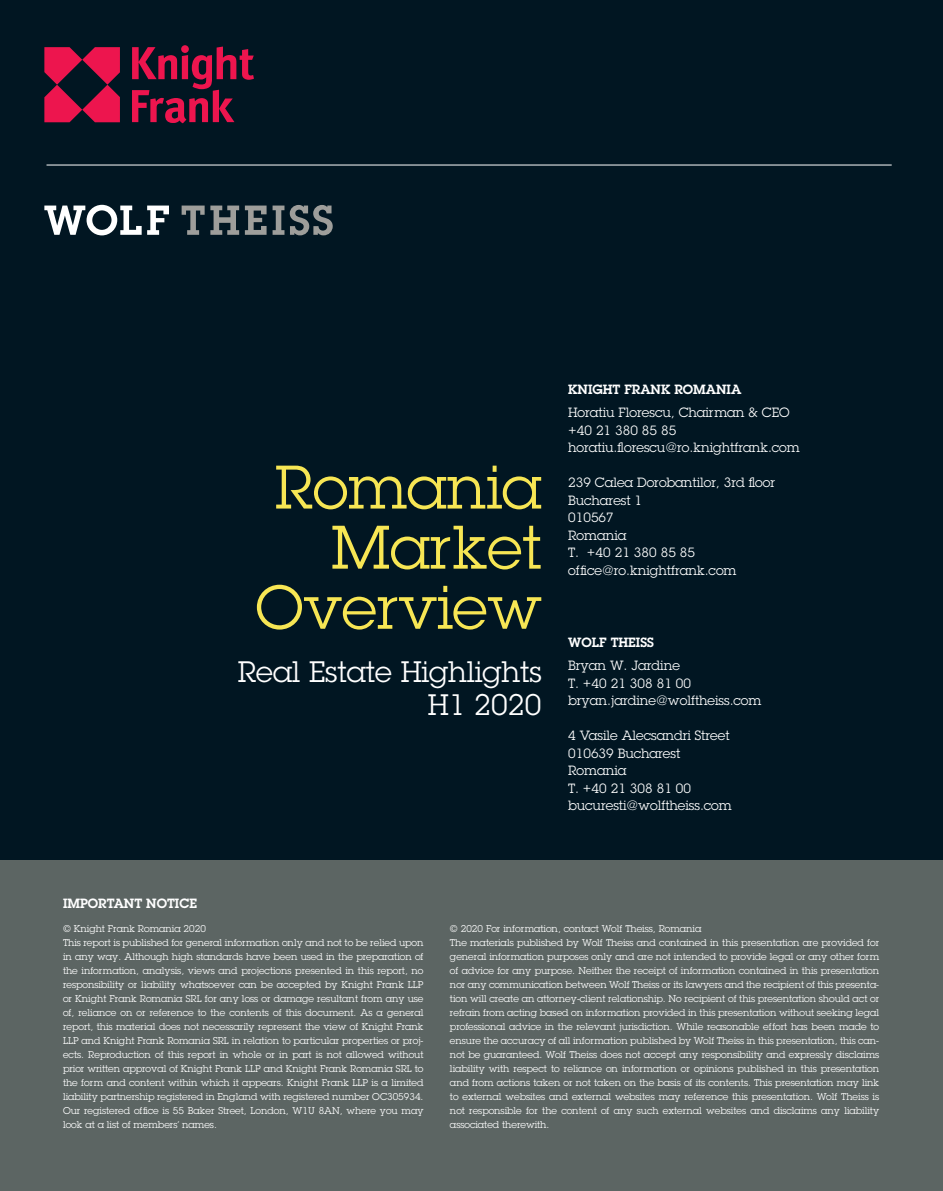
<style>
.page{position:relative;width:943px;height:1191px;background:#011622}
.page>*{position:absolute;margin:0;border:0;box-sizing:border-box;transform-origin:0 0}
.t1{font:60.02px "Lubalin Graph OT";color:#f7e654}
.t2{font:29.05px "Lubalin Graph OT";color:#fff}
.Paragraph_Style_1{font:13.12px/17.5px "Lubalin Graph OT";color:#fff}
.t3{font:600 13.12px "Lubalin Graph OT";color:#fff}
.t4{font:9.62px/14px "Lubalin Graph OT";color:#fff;text-align:justify}
</style>
<div class="page">
<div style="left:0;top:860px;width:943px;height:331px;background:#5c6563"></div>
<hr style="left:46px;top:165px;width:845px;height:1px;background:#fff">
<svg style="left:44px;top:205px;width:125px;height:30px"></svg>
<svg style="left:182px;top:205px;width:57px;height:30px"></svg>
<svg style="left:245px;top:205px;width:21px;height:30px"></svg>
<svg style="left:272px;top:205px;width:12px;height:30px"></svg>
<svg style="left:290px;top:205px;width:43px;height:30px"></svg>
<svg style="left:44px;top:47px;width:76px;height:75px"></svg>
<svg style="left:132px;top:47px;width:122px;height:76px"></svg>
<p class="t1" style="left:275px;top:449px;width:268px">Romania</p>
<p class="t1" style="left:331px;top:510px;width:212px">Market</p>
<p class="t1" style="left:255px;top:570px;width:287px">Overview</p>
<p class="t2" style="left:238px;top:653px;width:305px">Real Estate Highlights</p>
<p class="t2" style="left:428px;top:687px;width:115px">H1 2020</p>
<p class="t3" style="left:568px;top:381px;width:174px">KNIGHT FRANK ROMANIA</p>
<p class="Paragraph_Style_1" style="left:568px;top:404px;width:223px">Horatiu Florescu, Chairman &amp; CEO</p>
<p class="Paragraph_Style_1" style="left:568px;top:421px;width:110px">+40 21 380 85 85</p>
<p class="Paragraph_Style_1" style="left:568px;top:439px;width:233px">horatiu.florescu@ro.knightfrank.com</p>
<p class="Paragraph_Style_1" style="left:568px;top:474px;width:208px">239 Calea Dorobantilor, 3rd floor<br>Bucharest 1</p>
<p class="Paragraph_Style_1" style="left:568px;top:509px;width:47px">010567</p>
<p class="Paragraph_Style_1" style="left:568px;top:526px;width:60px">Romania</p>
<p class="Paragraph_Style_1" style="left:568px;top:544px;width:128px">T. +40 21 380 85 85</p>
<p class="Paragraph_Style_1" style="left:568px;top:561px;width:170px">office@ro.knightfrank.com</p>
<p class="t3" style="left:568px;top:634px;width:87px">WOLF THEISS</p>
<p class="Paragraph_Style_1" style="left:568px;top:656px;width:113px">Bryan W. Jardine</p>
<p class="Paragraph_Style_1" style="left:568px;top:674px;width:124px">T. +40 21 308 81 00</p>
<p class="Paragraph_Style_1" style="left:568px;top:691px;width:195px">bryan.jardine@wolftheiss.com</p>
<p class="Paragraph_Style_1" style="left:568px;top:726px;width:163px">4 Vasile Alecsandri Street</p>
<p class="Paragraph_Style_1" style="left:568px;top:744px;width:114px">010639 Bucharest</p>
<p class="Paragraph_Style_1" style="left:568px;top:761px;width:60px">Romania</p>
<p class="Paragraph_Style_1" style="left:568px;top:779px;width:124px">T. +40 21 308 81 00</p>
<p class="Paragraph_Style_1" style="left:568px;top:796px;width:165px">bucuresti@wolftheiss.com</p>
<p class="t3" style="left:63px;top:894px;width:135px">IMPORTANT NOTICE</p>
<p class="t4" style="left:63px;top:921px;width:144px">© Knight Frank Romania 2020</p>
<p class="t4" style="left:63px;top:935px;width:362px">This report is published for general information only and not to be relied upon in any way. Although high standards have been used in the preparation of the information, analysis, views and projections presented in this report, no responsibility or liability whatsoever can be accepted by Knight Frank LLP or Knight Frank Romania SRL for any loss or damage resultant from any use of, reliance on or reference to the contents of this document. As a general report, this material does not necessarily represent the view of Knight Frank LLP and Knight Frank Romania SRL in relation to particular properties or proj&shy;ects. Reproduction of this report in whole or in part is not allowed without prior written approval of Knight Frank LLP and Knight Frank Romania SRL to the form and content within which it appears. Knight Frank LLP is a limited liability partnership registered in England with registered number OC305934.<br>Our registered office is 55 Baker Street, London, W1U 8AN, where you may look at a list of members’ names.</p>
<p class="t4" style="left:450px;top:921px;width:431px;text-align:left">© 2020 For information, contact Wolf Theiss, Romania<br>The materials published by Wolf Theiss and contained in this presentation are provided for general information purposes only and are not intended to provide legal or any other form of advice for any purpose. Neither the receipt of information contained in this presentation nor any communication between Wolf Theiss or its lawyers and the recipient of this presenta&shy;tion will create an attorney-client relationship. No recipient of this presentation should act or refrain from acting based on information provided in this presentation without seeking legal professional advice in the relevant jurisdiction. While reasonable effort has been made to ensure the accuracy of all information published by Wolf Theiss in this presentation, this can&shy;not be guaranteed. Wolf Theiss does not accept any responsibility and expressly disclaims liability with respect to reliance on information or opinions published in this presentation and from actions taken or not taken on the basis of its contents. This presentation may link to external websites and external websites may reference this presentation. Wolf Theiss is not responsible for the content of any such external websites and disclaims any liability associated therewith.</p>
</div>
